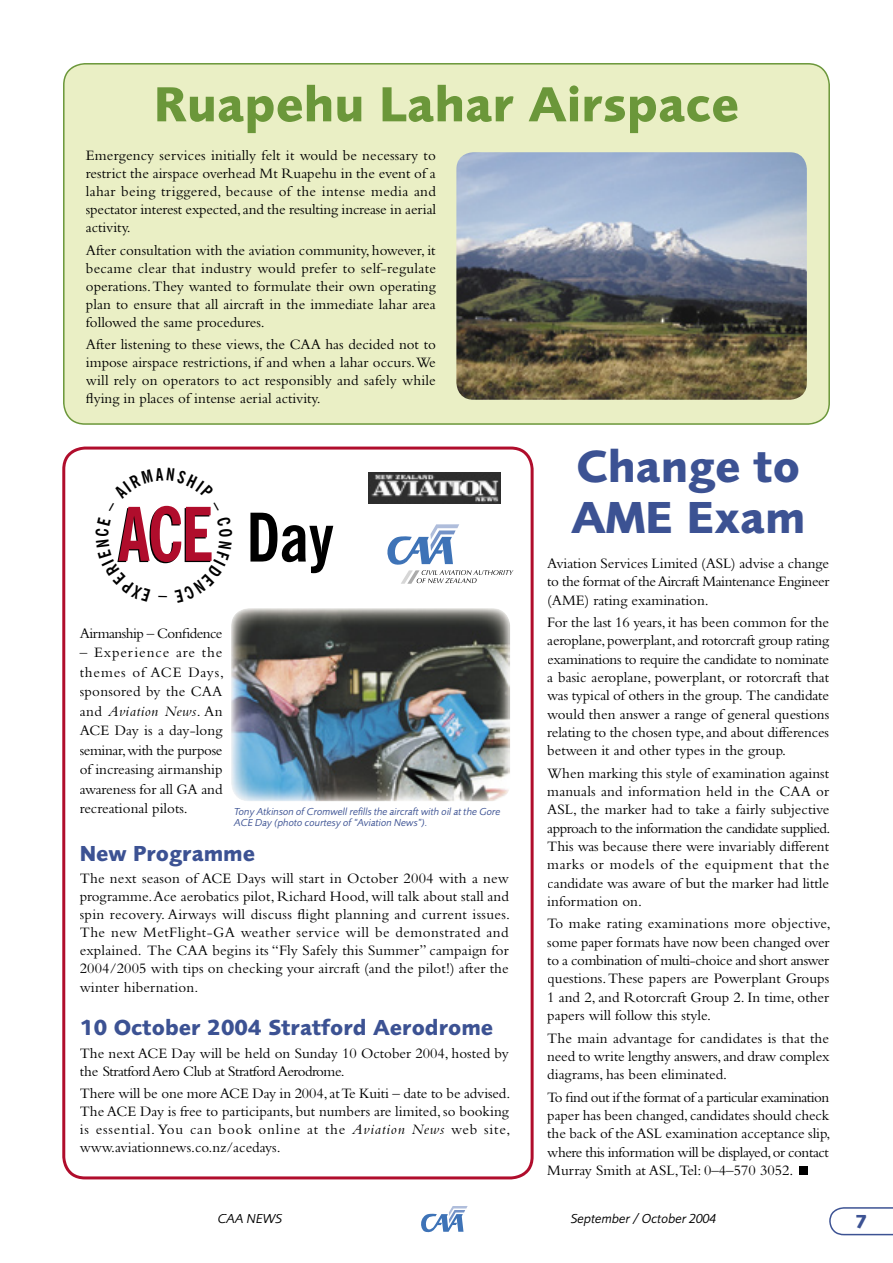
<style>
.page{position:relative;width:893px;height:1263px;background:#fff}
.page>*{position:absolute;margin:0;border:0;box-sizing:border-box;transform-origin:0 0}
.t1{font:700 condensed 66.9px "News Gothic BT";color:#000}
.t2{font:700 51px "Foundry Sans";color:#6b973a}
.t3{font:700 46.5px/51px "Foundry Sans";color:#3c5293}
.t4{font:700 22.5px "Foundry Sans";color:#3c5293}
.t5{font:700 19.5px "Foundry Sans";color:#3c5293}
.t6{font:15px/18.3px "Bembo";color:#000;text-align:justify}
.t7{font:15px "Bembo";letter-spacing:-.035em;color:#000}
.t8{font:italic 13.5px "Foundry Sans";color:#000}
.t9{font:italic 10.5px/11.2px "Foundry Sans";color:#3c5293}
.s1{font-style:italic}
</style>
<div class="page">
<svg style="left:62px;top:446px;width:472px;height:733px"></svg>
<div style="left:63px;top:63px;width:767px;height:362px;background:#eaefc5"></div>
<svg style="left:421px;top:1206px;width:47px;height:26px"></svg>
<svg style="left:829px;top:1207px;width:64px;height:28px"></svg>
<div style="left:86px;top:150px;width:350px;height:14px;background:#eaefc5"></div>
<div style="left:86px;top:168px;width:350px;height:14px;background:#eaefc5"></div>
<div style="left:86px;top:186px;width:350px;height:14px;background:#eaefc5"></div>
<div style="left:86px;top:204px;width:350px;height:14px;background:#eaefc5"></div>
<div style="left:86px;top:223px;width:44px;height:13px;background:#eaefc5"></div>
<div style="left:86px;top:244px;width:350px;height:14px;background:#eaefc5"></div>
<div style="left:86px;top:262px;width:350px;height:14px;background:#eaefc5"></div>
<div style="left:87px;top:280px;width:349px;height:14px;background:#eaefc5"></div>
<div style="left:86px;top:298px;width:350px;height:14px;background:#eaefc5"></div>
<div style="left:86px;top:316px;width:178px;height:14px;background:#eaefc5"></div>
<div style="left:86px;top:339px;width:350px;height:13px;background:#eaefc5"></div>
<div style="left:86px;top:357px;width:350px;height:13px;background:#eaefc5"></div>
<div style="left:86px;top:375px;width:350px;height:13px;background:#eaefc5"></div>
<div style="left:86px;top:393px;width:234px;height:13px;background:#eaefc5"></div>
<img style="left:456px;top:152px;width:351px;height:248px">
<img style="left:369px;top:472px;width:132px;height:32px">
<svg style="left:386px;top:524px;width:127px;height:60px"></svg>
<img style="left:231px;top:608px;width:279px;height:193px;border-radius:18px">
<div style="left:800px;top:1166px;width:8px;height:9px;background:#000"></div>
<svg style="left:95px;top:468px;width:138px;height:135px"></svg>
<h2 class="t2" style="left:154px;top:74px;width:587px">Ruapehu Lahar Airspace</h2>
<p class="t6" style="left:86px;top:146px;width:352px">Emergency services initially felt it would be necessary to restrict the airspace overhead Mt Ruapehu in the event of a lahar being triggered, because of the intense media and spectator interest expected, and the resulting increase in aerial activity.</p>
<p class="t6" style="left:86px;top:241px;width:352px">After consultation with the aviation community, however, it became clear that industry would prefer to self-regulate operations. They wanted to formulate their own operating plan to ensure that all aircraft in the immediate lahar area followed the same procedures.</p>
<p class="t6" style="left:86px;top:335px;width:351px">After listening to these views, the CAA has decided not to impose airspace restrictions, if and when a lahar occurs. We will rely on operators to act responsibly and safely while flying in places of intense aerial activity.</p>
<h1 class="t1" style="left:246px;top:496px;width:89px">Day</h1>
<p class="t7" style="left:80px;top:624px;width:144px">Airmanship – Confidence</p>
<p class="t6" style="left:80px;top:642px;width:146px;line-height:19.5px">– Experience are the themes of ACE Days, sponsored by the CAA and <span class="s1">Aviation News</span>. An ACE Day is a day-long seminar, with the purpose of increasing airmanship awareness for all GA and recreational pilots.</p>
<h3 class="t4" style="left:80px;top:840px;width:177px">New Programme</h3>
<p class="t6" style="left:80px;top:869px;width:432px">The next season of ACE Days will start in October 2004 with a new programme. Ace aerobatics pilot, Richard Hood, will talk about stall and spin recovery. Airways will discuss flight planning and current issues.<br>The new MetFlight-GA weather service will be demonstrated and explained. The CAA begins its “Fly Safely this Summer” campaign for 2004/2005 with tips on checking your aircraft (and the pilot!) after the winter hibernation.</p>
<h3 class="t4" style="left:80px;top:1014px;width:415px">10 October 2004 Stratford Aerodrome</h3>
<p class="t6" style="left:80px;top:1043px;width:431px">The next ACE Day will be held on Sunday 10 October 2004, hosted by the Stratford Aero Club at Stratford Aerodrome.</p>
<p class="t6" style="left:80px;top:1084px;width:432px">There will be one more ACE Day in 2004, at Te Kuiti – date to be advised.<br>The ACE Day is free to participants, but numbers are limited, so booking is essential. You can book online at the <span class="s1">Aviation News</span> web site, www.aviationnews.co.nz/acedays.</p>
<p class="t9" style="left:234px;top:806px;width:268px">Tony Atkinson of Cromwell refills the aircraft with oil at the Gore<br>ACE Day (photo courtesy of “Aviation News”).</p>
<h3 class="t3" style="left:571px;top:440px;width:236px">Change to<br>AME Exam</h3>
<p class="t6" style="left:547px;top:554px;width:284px">Aviation Services Limited (ASL) advise a change to the format of the Aircraft Maintenance Engineer (AME) rating examination.</p>
<p class="t6" style="left:547px;top:613px;width:283px">For the last 16 years, it has been common for the aeroplane, powerplant, and rotorcraft group rating examinations to require the candidate to nominate a basic aeroplane, powerplant, or rotorcraft that was typical of others in the group. The candidate would then answer a range of general questions relating to the chosen type, and about differences between it and other types in the group.</p>
<p class="t6" style="left:547px;top:764px;width:285px">When marking this style of examination against manuals and information held in the CAA or ASL, the marker had to take a fairly subjective approach to the information the candidate supplied.<br>This was because there were invariably different marks or models of the equipment that the candidate was aware of but the marker had little information on.</p>
<p class="t6" style="left:547px;top:914px;width:285px">To make rating examinations more objective, some paper formats have now been changed over to a combination of multi-choice and short answer questions. These papers are Powerplant Groups 1 and 2, and Rotorcraft Group 2. In time, other papers will follow this style.</p>
<p class="t6" style="left:547px;top:1028px;width:284px">The main advantage for candidates is that the need to write lengthy answers, and draw complex diagrams, has been eliminated.</p>
<p class="t6" style="left:547px;top:1087px;width:285px">To find out if the format of a particular examination paper has been changed, candidates should check the back of the ASL examination acceptance slip, where this information will be displayed, or contact Murray Smith at ASL,Tel: 0–4–570 3052.</p>
<p class="t8" style="left:218px;top:1211px;width:66px">CAA NEWS</p>
<p class="t8" style="left:571px;top:1211px;width:147px">September / October 2004</p>
<h3 class="t5" style="left:855px;top:1209px;width:14px">7</h3>
</div>
